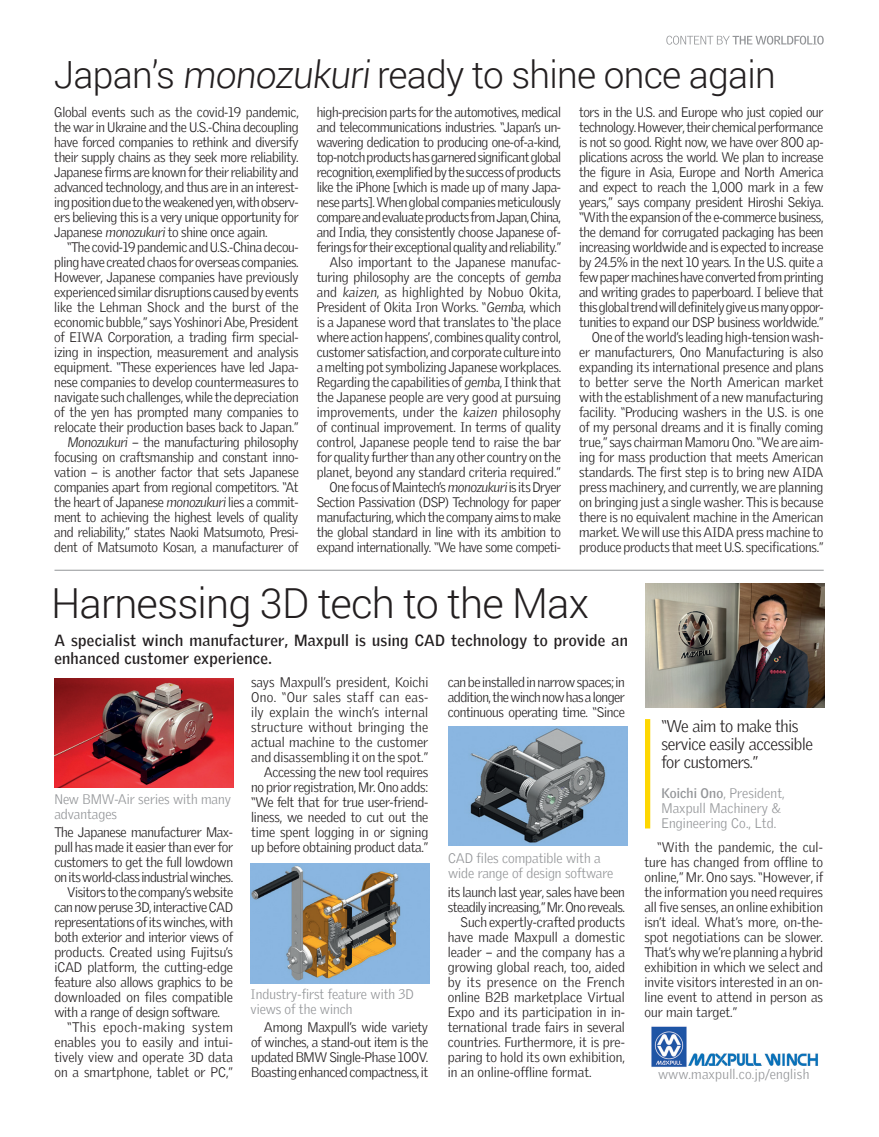
<style>
.page{position:relative;width:879px;height:1137px;background:#fff}
.page>*{position:absolute;margin:0;border:0;box-sizing:border-box;transform-origin:0 0}
.t1{font:300 41.4px "Roboto";letter-spacing:-.02em;color:#231f20}
.t2{font:300 37.5px "Roboto";letter-spacing:-.02em;color:#231f20}
.t3{font:300 16.5px/18px "Griffith Gothic";letter-spacing:-.02em;color:#231f20}
.t4{font:700 15.75px/18px "Griffith Gothic";letter-spacing:.02em;color:#231f20}
.t5{font:300 13.5px/15px "Griffith Gothic";letter-spacing:-.02em;color:#231f20;text-align:justify}
.t6{font:300 13.5px "Griffith Gothic";color:#231f20}
.t7{font:300 13.5px/15px "Griffith Gothic";color:#939598}
.t8{font:300 13.5px "Griffith Gothic";letter-spacing:.005em;color:#231f20}
.t9{font:300 13.5px "Griffith Gothic";letter-spacing:.02em;color:#939598}
.t10{font:300 13.5px "Griffith Gothic";letter-spacing:.025em;color:#231f20}
.t11{font:300 13.5px "Griffith Gothic";letter-spacing:.04em;color:#231f20}
.s1{font-weight:700}
</style>
<div class="page">
<svg style="left:666px;top:36px;width:157px;height:9px"></svg>
<hr style="left:54px;top:570px;width:769px;height:1px;background:#939598">
<div style="left:644px;top:719px;width:6px;height:109px;background:#fed702"></div>
<img style="left:645px;top:583px;width:179px;height:124px">
<img style="left:448px;top:726px;width:179px;height:119px">
<img style="left:250px;top:864px;width:179px;height:119px">
<img style="left:54px;top:678px;width:179px;height:110px">
<img style="left:688px;top:1053px;width:130px;height:12px">
<img style="left:651px;top:1026px;width:35px;height:41px">
<h2 class="t2" style="left:54px;top:49px;width:723px">Japan’s monozukuriready to shine once again</h2>
<p class="t5" style="left:54px;top:105px;width:246px">Global events such as the covid-19 pandemic, the war in Ukraine and the U.S.-China decoupling have forced companies to rethink and diversify their supply chains as they seek more reliability.<br>Japanese firms are known for their reliability and advanced technology, and thus are in an interest&shy;ing position due to the weakened yen, with observ&shy;ers believing this is a very unique opportunity for Japanese monozukuri to shine once again.</p>
<p class="t5" style="left:54px;top:240px;width:246px;text-align:right">“The covid-19 pandemic and U.S.-China decou&shy;pling have created chaos for overseas companies.<br>However, Japanese companies have previously experienced similar disruptions caused by events like the Lehman Shock and the burst of the economic bubble,” says Yoshinori Abe, President of EIWA Corporation, a trading firm special&shy;izing in inspection, measurement and analysis equipment. “These experiences have led Japa&shy;nese companies to develop countermeasures to navigate such challenges, while the depreciation of the yen has prompted many companies to relocate their production bases back to Japan.” Monozukuri – the manufacturing philosophy focusing on craftsmanship and constant inno&shy;vation – is another factor that sets Japanese companies apart from regional competitors. “At the heart of Japanese monozukurilies a commit&shy;ment to achieving the highest levels of quality and reliability,” states Naoki Matsumoto, Presi&shy;dent of Matsumoto Kosan, a manufacturer of</p>
<p class="t5" style="left:316px;top:105px;width:248px;text-align:right">high-precision parts for the automotives, medical and telecommunications industries. “Japan’s un&shy;wavering dedication to producing one-of-a-kind, top-notch products has garnered significant global recognition, exemplified by the success of products like the iPhone [which is made up of many Japa&shy;nese parts]. When global companies meticulously compare and evaluate products from Japan, China, and India, they consistently choose Japanese of&shy;ferings for their exceptional quality and reliability.” Also important to the Japanese manufac&shy;turing philosophy are the concepts of gemba and kaizen, as highlighted by Nobuo Okita, President of Okita Iron Works. “Gemba, which is a Japanese word that translates to ‘the place where action happens’, combines quality control, customer satisfaction, and corporate culture into a melting pot symbolizing Japanese workplaces.<br>Regarding the capabilities of gemba, I think that the Japanese people are very good at pursuing improvements, under the kaizen philosophy of continual improvement. In terms of quality control, Japanese people tend to raise the bar for quality further than any other country on the planet, beyond any standard criteria required.” One focus of Maintech’s monozukuriis its Dryer Section Passivation (DSP) Technology for paper manufacturing, which the company aims to make the global standard in line with its ambition to expand internationally. “We have some competi-</p>
<p class="t5" style="left:579px;top:105px;width:246px;text-align:right">tors in the U.S. and Europe who just copied our technology. However, their chemical performance is not so good. Right now, we have over 800 ap&shy;plications across the world. We plan to increase the figure in Asia, Europe and North America and expect to reach the 1,000 mark in a few years,” says company president Hiroshi Sekiya. “With the expansion of the e-commerce business, the demand for corrugated packaging has been increasing worldwide and is expected to increase by 24.5% in the next 10 years. In the U.S. quite a few paper machines have converted from printing and writing grades to paperboard. I believe that this global trend will definitely give us many oppor&shy;tunities to expand our DSP business worldwide.” One of the world’s leading high-tension wash&shy;er manufacturers, Ono Manufacturing is also expanding its international presence and plans to better serve the North American market with the establishment of a new manufacturing facility. “Producing washers in the U.S. is one of my personal dreams and it is finally coming true,” says chairman Mamoru Ono. “We are aim&shy;ing for mass production that meets American standards. The first step is to bring new AIDA press machinery, and currently, we are planning on bringing just a single washer. This is because there is no equivalent machine in the American market. We will use this AIDA press machine to produce products that meet U.S. specifications.”</p>
<h1 class="t1" style="left:51px;top:575px;width:539px">Harnessing 3D tech to the Max</h1>
<p class="t4" style="left:54px;top:630px;width:575px">A specialist winch manufacturer, Maxpull is using CAD technology to provide an enhanced customer experience.</p>
<p class="t7" style="left:54px;top:791px;width:178px">New BMW-Air series with many advantages</p>
<p class="t5" style="left:54px;top:825px;width:180px">The Japanese manufacturer Max-</p>
<p class="t5" style="left:54px;top:840px;width:180px">pull has made it easier than ever for</p>
<p class="t5" style="left:54px;top:855px;width:180px">customers to get the full lowdown</p>
<p class="t5" style="left:54px;top:870px;width:180px">on its world-class industrial winches.</p>
<p class="t5" style="left:67px;top:885px;width:167px">Visitors to the company’s website</p>
<p class="t5" style="left:54px;top:900px;width:180px">can now peruse 3D, interactive CAD</p>
<p class="t5" style="left:54px;top:915px;width:180px">representations of its winches, with</p>
<p class="t5" style="left:54px;top:930px;width:180px">both exterior and interior views of</p>
<p class="t5" style="left:54px;top:945px;width:180px">products. Created using Fujitsu’s</p>
<p class="t5" style="left:54px;top:960px;width:180px">iCAD platform, the cutting-edge</p>
<p class="t5" style="left:54px;top:975px;width:180px">feature also allows graphics to be</p>
<p class="t6" style="left:54px;top:989px;width:180px">downloaded on files compatible</p>
<p class="t5" style="left:54px;top:1005px;width:167px">with a range of design software.</p>
<p class="t11" style="left:67px;top:1019px;width:167px">“This epoch-making system</p>
<p class="t8" style="left:54px;top:1034px;width:180px">enables you to easily and intui-</p>
<p class="t6" style="left:54px;top:1049px;width:180px">tively view and operate 3D data</p>
<p class="t6" style="left:54px;top:1064px;width:180px">on a smartphone, tablet or PC,”</p>
<p class="t5" style="left:251px;top:674px;width:179px;text-align:right">says Maxpull’s president, Koichi<br>Ono. “Our sales staff can eas&shy;ily explain the winch’s internal structure without bringing the actual machine to the customer and disassembling it on the spot.”<br>Accessing the new tool requires no prior registration, Mr. Ono adds: “We felt that for true user-friend&shy;liness, we needed to cut out the time spent logging in or signing up before obtaining product data.”</p>
<p class="t7" style="left:250px;top:986px;width:165px">Industry-first feature with 3D views of the winch</p>
<p class="t5" style="left:251px;top:1019px;width:179px;text-indent:13px">Among Maxpull’s wide variety of winches, a stand-out item is the updated BMW Single-Phase 100V.<br>Boasting enhanced compactness, it</p>
<p class="t5" style="left:447px;top:674px;width:179px">can be installed in narrow spaces; in addition, the winch now has a longer continuous operating time. “Since</p>
<p class="t7" style="left:448px;top:851px;width:167px">CAD files compatible with a wide range of design software</p>
<p class="t5" style="left:447px;top:884px;width:179px">its launch last year, sales have been</p>
<p class="t5" style="left:447px;top:899px;width:179px">steadily increasing,” Mr. Ono reveals.</p>
<p class="t5" style="left:460px;top:914px;width:166px">Such expertly-crafted products</p>
<p class="t8" style="left:447px;top:929px;width:179px">have made Maxpull a domestic</p>
<p class="t6" style="left:447px;top:944px;width:179px">leader – and the company has a</p>
<p class="t6" style="left:447px;top:959px;width:179px">growing global reach, too, aided</p>
<p class="t10" style="left:447px;top:974px;width:179px">by its presence on the French</p>
<p class="t6" style="left:447px;top:989px;width:178px">online B2B marketplace Virtual</p>
<p class="t6" style="left:447px;top:1004px;width:179px">Expo and its participation in in-</p>
<p class="t6" style="left:447px;top:1019px;width:179px">ternational trade fairs in several</p>
<p class="t6" style="left:447px;top:1034px;width:179px">countries. Furthermore, it is pre-</p>
<p class="t6" style="left:447px;top:1049px;width:179px">paring to hold its own exhibition,</p>
<p class="t6" style="left:447px;top:1064px;width:145px">in an online-offline format.</p>
<p class="t3" style="left:661px;top:717px;width:153px">“We aim to make this service easily accessible for customers.”</p>
<p class="t7" style="left:661px;top:786px;width:125px"><span class="s1">Koichi Ono</span>, President,<br>Maxpull Machinery &amp;<br>Engineering Co., Ltd.</p>
<p class="t5" style="left:644px;top:839px;width:180px;text-indent:13px">“With the pandemic, the cul&shy;ture has changed from offline to online,” Mr. Ono says. “However, if the information you need requires all five senses, an online exhibition isn’t ideal. What’s more, on-the&shy;spot negotiations can be slower.<br>That’s why we’re planning a hybrid exhibition in which we select and invite visitors interested in an on&shy;line event to attend in person as our main target.”</p>
<p class="t9" style="left:657px;top:1066px;width:153px">www.maxpull.co.jp/english</p>
</div>
